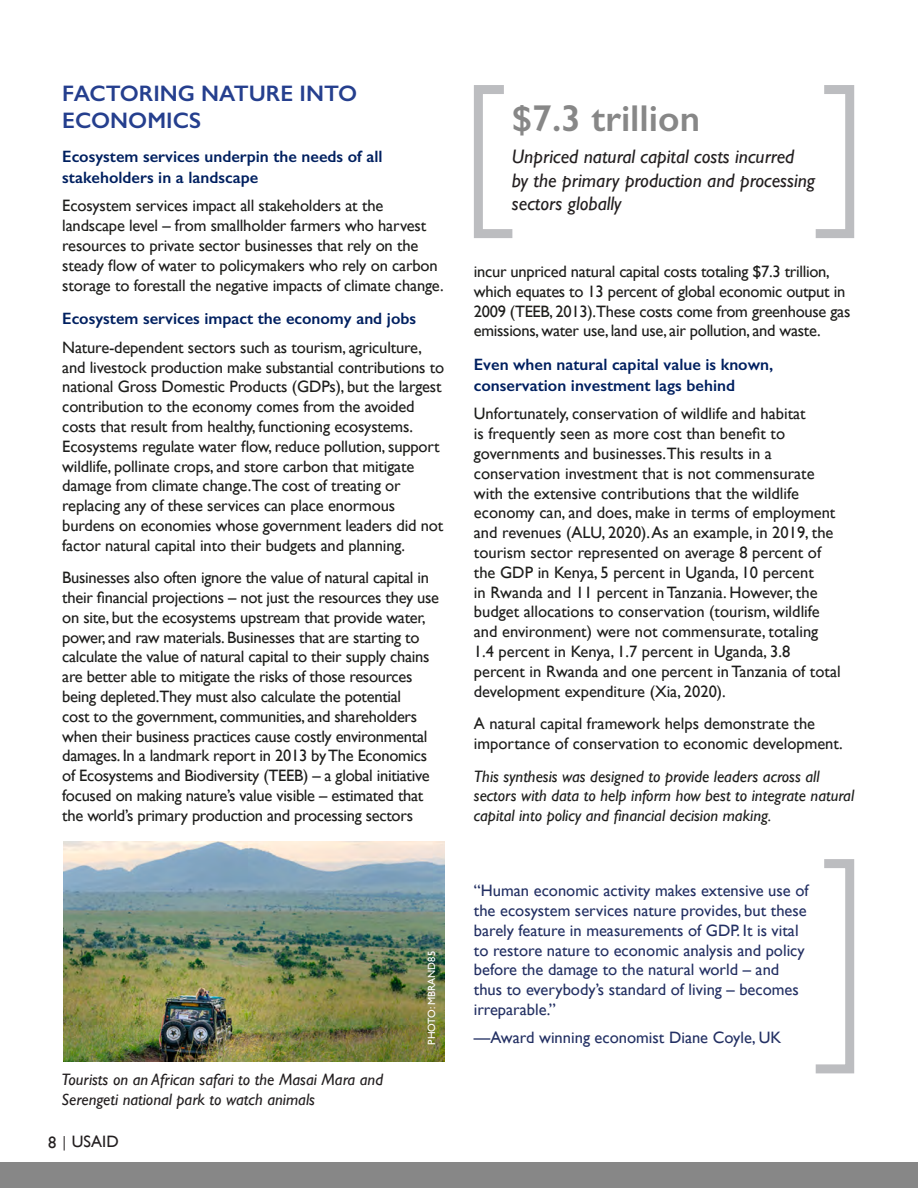
<style>
.page{position:relative;width:918px;height:1188px;background:#fff}
.page>*{position:absolute;margin:0;border:0;box-sizing:border-box;transform-origin:0 0}
.t1{font:600 37.5px "Gill Sans";color:#878787}
.t2{font:600 22.5px/27px "Gill Sans";color:#253f8e}
.t3{font:italic 19.5px/23.4px "Gill Sans";color:#231f20}
.t4{font:16.5px/19.8px "Gill Sans";letter-spacing:-.01em;color:#1d1d1b}
.t5{font:16.5px/19.8px "Gill Sans";color:#233063}
.t6{font:600 16.5px/21px "Gill Sans";color:#002060}
.t7{font:italic 16.5px/19.8px "Gill Sans";color:#1d1d1b}
.t8{font:italic 16.5px/19.8px "Gill Sans";color:#231f20}
.t9{font:16.5px "Gill Sans";color:#231f20}
.t10{font:10.5px "Gill Sans";color:#fff}
</style>
<div class="page">
<div style="left:0;top:1163px;width:918px;height:25px;background:#878787"></div>
<svg style="left:64px;top:1136px;width:1px;height:15px"></svg>
<svg style="left:474px;top:85px;width:39px;height:153px"></svg>
<svg style="left:815px;top:85px;width:40px;height:153px"></svg>
<svg style="left:815px;top:859px;width:40px;height:215px"></svg>
<img style="left:64px;top:842px;width:380px;height:220px">
<h3 class="t2" style="left:62px;top:80px;width:296px">FACTORING NATURE INTO<br>ECONOMICS</h3>
<h4 class="t6" style="left:62px;top:146px;width:322px">Ecosystem services underpin the needs of all stakeholders in a landscape</h4>
<p class="t4" style="left:62px;top:196px;width:383px">Ecosystem services impact all stakeholders at the landscape level – from smallholder farmers who harvest resources to private sector businesses that rely on the steady flow of water to policymakers who rely on carbon storage to forestall the negative impacts of climate change.</p>
<h4 class="t6" style="left:62px;top:308px;width:355px">Ecosystem services impact the economy and jobs</h4>
<p class="t4" style="left:62px;top:337px;width:383px">Nature-dependent sectors such as tourism, agriculture, and livestock production make substantial contributions to national Gross Domestic Products (GDPs), but the largest contribution to the economy comes from the avoided costs that result from healthy, functioning ecosystems.<br>Ecosystems regulate water flow, reduce pollution, support wildlife, pollinate crops, and store carbon that mitigate damage from climate change.The cost of treating or replacing any of these services can place enormous burdens on economies whose government leaders did not factor natural capital into their budgets and planning.</p>
<p class="t4" style="left:62px;top:568px;width:378px">Businesses also often ignore the value of natural capital in their financial projections – not just the resources they use on site, but the ecosystems upstream that provide water, power, and raw materials. Businesses that are starting to calculate the value of natural capital to their supply chains are better able to mitigate the risks of those resources being depleted.They must also calculate the potential<br>cost to the government, communities, and shareholders when their business practices cause costly environmental damages. In a landmark report in 2013 by The Economics of Ecosystems and Biodiversity (TEEB) – a global initiative focused on making nature’s value visible – estimated that the world’s primary production and processing sectors</p>
<p class="t8" style="left:62px;top:1069px;width:323px">Tourists on an African safari to the Masai Mara and<br>Serengeti national park to watch animals</p>
<p class="t9" style="left:48px;top:1133px;width:10px">8</p>
<p class="t9" style="left:72px;top:1132px;width:48px">USAID</p>
<p class="t10" style="left:425px;top:1045px;width:95px;rotate:-90deg">PHOTO: MBRAND85</p>
<p class="t1" style="left:512px;top:96px;width:190px">$7.3 trillion</p>
<p class="t3" style="left:512px;top:145px;width:305px">Unpriced natural capital costs incurred by the primary production and processing sectors globally</p>
<p class="t4" style="left:474px;top:261px;width:378px">incur unpriced natural capital costs totaling $7.3 trillion, which equates to 13 percent of global economic output in 2009 (TEEB, 2013).These costs come from greenhouse gas emissions, water use, land use, air pollution, and waste.</p>
<h4 class="t6" style="left:474px;top:354px;width:301px">Even when natural capital value is known, conservation investment lags behind</h4>
<p class="t4" style="left:474px;top:404px;width:368px">Unfortunately, conservation of wildlife and habitat<br>is frequently seen as more cost than benefit to governments and businesses.This results in a conservation investment that is not commensurate with the extensive contributions that the wildlife economy can, and does, make in terms of employment and revenues (ALU, 2020). As an example, in 2019, the tourism sector represented on average 8 percent of the GDP in Kenya, 5 percent in Uganda, 10 percent<br>in Rwanda and 11 percent in Tanzania. However, the budget allocations to conservation (tourism, wildlife and environment) were not commensurate, totaling 1.4 percent in Kenya, 1.7 percent in Uganda, 3.8 percent in Rwanda and one percent in Tanzania of total development expenditure (Xia, 2020).</p>
<p class="t4" style="left:474px;top:714px;width:370px">A natural capital framework helps demonstrate the importance of conservation to economic development.</p>
<p class="t7" style="left:474px;top:766px;width:382px">This synthesis was designed to provide leaders across all sectors with data to help inform how best to integrate natural capital into policy and financial decision making.</p>
<p class="t5" style="left:474px;top:881px;width:336px">“Human economic activity makes extensive use of the ecosystem services nature provides, but these barely feature in measurements of GDP. It is vital to restore nature to economic analysis and policy before the damage to the natural world – and thus to everybody’s standard of living – becomes irreparable.”</p>
<p class="t5" style="left:474px;top:1028px;width:309px">—Award winning economist Diane Coyle, UK</p>
</div>
